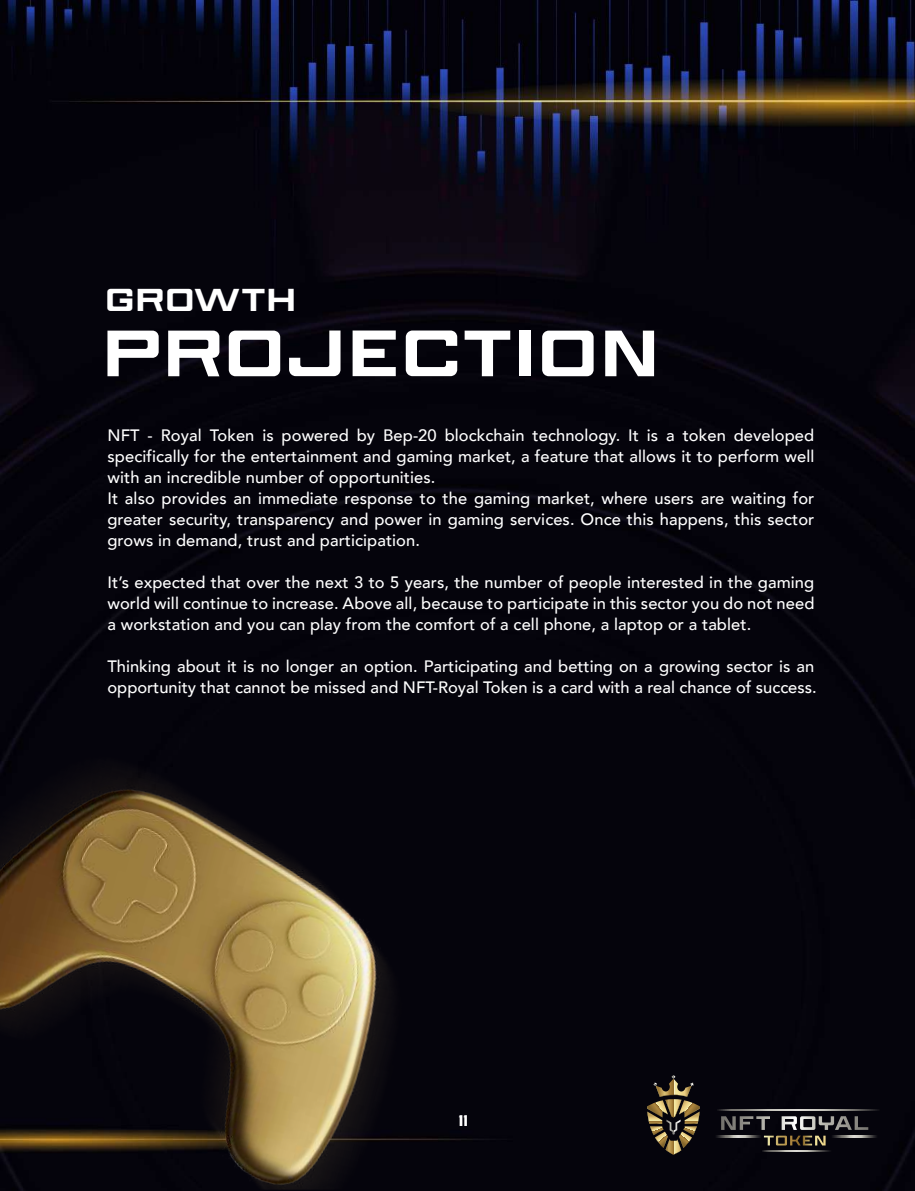
<style>
.page{position:relative;width:915px;height:1191px;background:#fff}
.page>*{position:absolute;margin:0;border:0;box-sizing:border-box;transform-origin:0 0}
.t1{font:63.3px "Walktimes";letter-spacing:.11em;color:#fff}
.t2{font:30.75px "Walktimes";letter-spacing:.09em;color:#fff}
.t3{font:500 16.5px/21px "Avenir";letter-spacing:.005em;color:#fff}
.t4{font:15px "Walktimes";color:#fff}
</style>
<div class="page">
<img style="left:0;top:0;width:914px;height:1191px">
<svg style="left:720px;top:1116px;width:148px;height:29px;background:#363434"></svg>
<svg style="left:709px;top:1109px;width:170px;height:2px"></svg>
<svg style="left:757px;top:1150px;width:73px;height:1px"></svg>
<svg style="left:711px;top:1135px;width:49px;height:2px"></svg>
<svg style="left:827px;top:1135px;width:49px;height:2px"></svg>
<svg style="left:647px;top:1074px;width:52px;height:80px;background:#4f442e"></svg>
<img style="left:0;top:725px;width:457px;height:464px">
<h2 class="t2" style="left:107px;top:281px;width:189px">GROWTH</h2>
<h1 class="t1" style="left:107px;top:315px;width:550px">PROJECTION</h1>
<p class="t3" style="left:107px;top:424px;width:708px">NFT - Royal Token is powered by Bep-20 blockchain technology. It is a token developed specifically for the entertainment and gaming market, a feature that allows it to perform well with an incredible number of opportunities.<br>It also provides an immediate response to the gaming market, where users are waiting for greater security, transparency and power in gaming services. Once this happens, this sector grows in demand, trust and participation.</p>
<p class="t3" style="left:107px;top:571px;width:708px;text-align:justify">It’s expected that over the next 3 to 5 years, the number of people interested in the gaming world will continue to increase. Above all, because to participate in this sector you do not need a workstation and you can play from the comfort of a cell phone, a laptop or a tablet.</p>
<p class="t3" style="left:107px;top:655px;width:710px">Thinking about it is no longer an option. Participating and betting on a growing sector is an opportunity that cannot be missed and NFT-Royal Token is a card with a real chance of success.</p>
<p class="t4" style="left:459px;top:1111px;width:10px">11</p>
</div>
